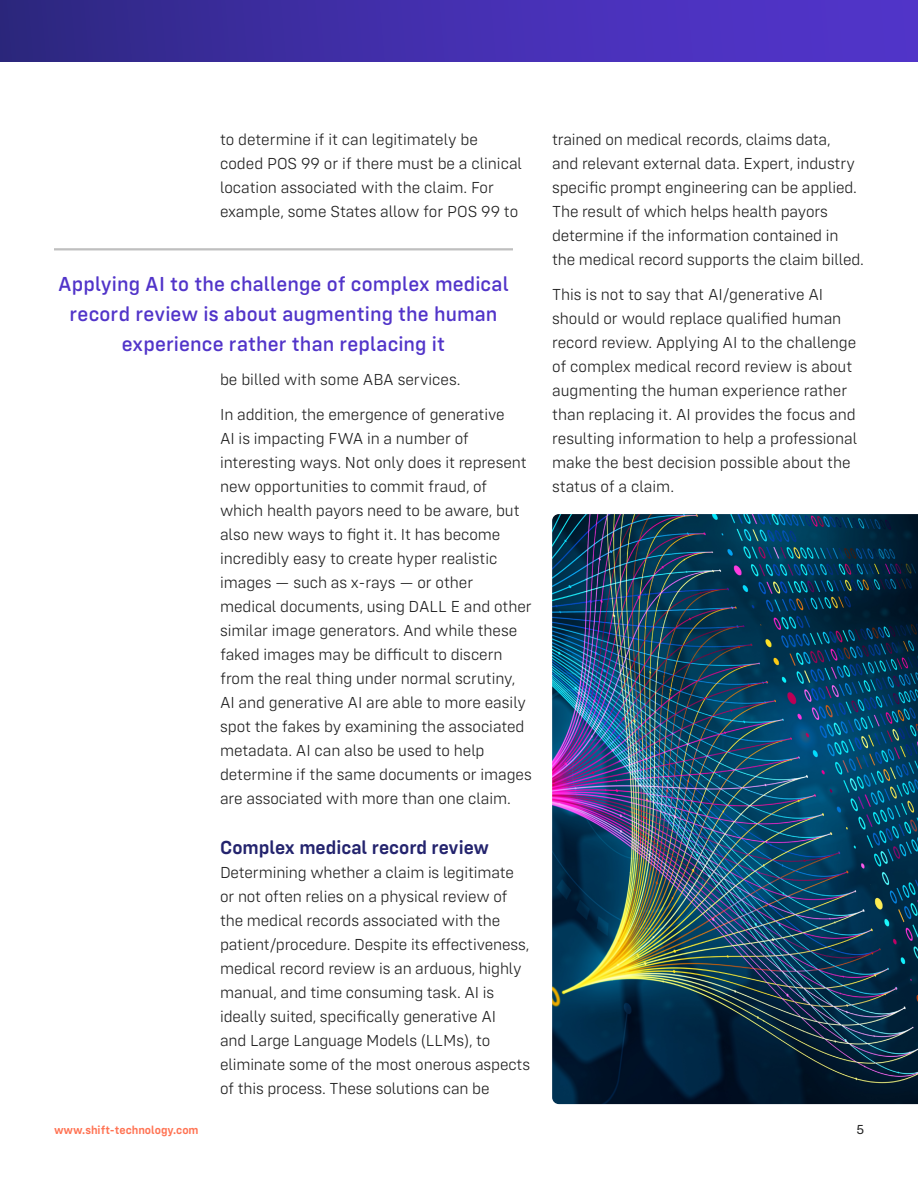
<style>
.page{position:relative;width:918px;height:1188px;background:#fff}
.page>*{position:absolute;margin:0;border:0;box-sizing:border-box;transform-origin:0 0}
.t1{font:500 21px/30px "Config Rounded";letter-spacing:.005em;color:#5134c9;text-align:center}
.t2{font:600 19.5px "Config Rounded";color:#24246e}
.t3{font:300 16.5px/24px "Config Rounded";letter-spacing:-.005em;color:#212121}
.t4{font:13.5px "Config Rounded";color:#212121}
.t5{font:600 12px "Config Rounded";color:#ff7353}
</style>
<div class="page">
<div style="left:0;top:0;width:918px;height:62px;background:linear-gradient(to right,#2f2885,#5636d2)"></div>
<hr style="left:54px;top:248px;width:459px;height:2px;background:#bfbfbf">
<img style="left:552px;top:514px;width:366px;height:590px">
<p class="t3" style="left:220px;top:128px;width:304px">to determine if it can legitimately be coded POS 99 or if there must be a clinical location associated with the claim. For example, some States allow for POS 99 to</p>
<p class="t1" style="left:58px;top:269px;width:452px">Applying AI to the challenge of complex medical record review is about augmenting the human experience rather than replacing it</p>
<p class="t3" style="left:220px;top:362px;width:286px;line-height:34.8px">be billed with some ABA services.<br>In addition, the emergence of generative</p>
<p class="t3" style="left:220px;top:426px;width:313px">AI is impacting FWA in a number of interesting ways. Not only does it represent new opportunities to commit fraud, of which health payors need to be aware, but also new ways to fight it. It has become incredibly easy to create hyper realistic images — such as x-rays — or other medical documents, using DALL E and other similar image generators. And while these faked images may be difficult to discern from the real thing under normal scrutiny, AI and generative AI are able to more easily spot the fakes by examining the associated metadata. AI can also be used to help determine if the same documents or images are associated with more than one claim.</p>
<p class="t2" style="left:220px;top:835px;width:271px">Complex medical record review</p>
<p class="t3" style="left:220px;top:860px;width:312px">Determining whether a claim is legitimate or not often relies on a physical review of the medical records associated with the patient/procedure. Despite its effectiveness, medical record review is an arduous, highly manual, and time consuming task. AI is ideally suited, specifically generative AI<br>and Large Language Models (LLMs), to eliminate some of the most onerous aspects of this process. These solutions can be</p>
<p class="t3" style="left:552px;top:127px;width:313px">trained on medical records, claims data,<br>and relevant external data. Expert, industry specific prompt engineering can be applied.<br>The result of which helps health payors determine if the information contained in the medical record supports the claim billed.</p>
<p class="t3" style="left:552px;top:282px;width:307px">This is not to say that AI/generative AI should or would replace qualified human record review. Applying AI to the challenge of complex medical record review is about augmenting the human experience rather than replacing it. AI provides the focus and resulting information to help a professional make the best decision possible about the status of a claim.</p>
<p class="t5" style="left:54px;top:1123px;width:146px">www.shift-technology.com</p>
<p class="t4" style="left:856px;top:1122px;width:9px">5</p>
</div>
